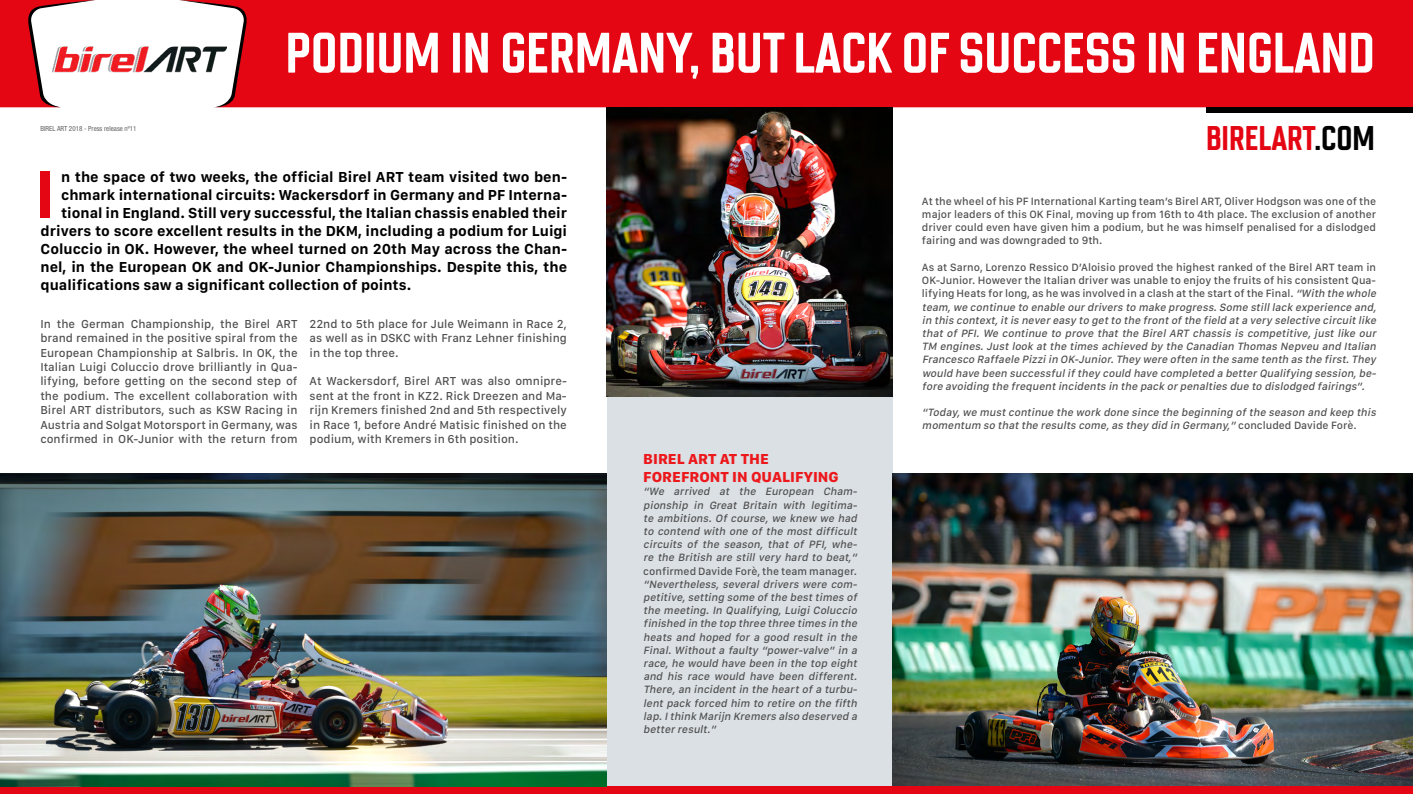
<style>
.page{position:relative;width:1413px;height:794px;background:#fff}
.page>*{position:absolute;margin:0;border:0;box-sizing:border-box;transform-origin:0 0}
.t1{font:700 69px "San Francisco Text";color:#e40613}
.t2{font:700 56.9px "Chromoxome Pro";color:#fff}
.t3{font:700 34.2px "Chromoxome Pro";color:#e40613}
.t4{font:700 15px "San Francisco Text";color:#000}
.t5{font:800 15px/18px "San Francisco Text";color:#ec181c}
.t6{font:500 12px/14.4px "San Francisco Text";color:#4f4f4f;text-align:justify}
.t7{font:italic 500 11px/13.2px "San Francisco Text";color:#4f4f4f;text-align:justify}
.t8{font:500 11px/13.2px "San Francisco Text";color:#4f4f4f;text-align:justify}
.t9{font:condensed 7px "Helvetica Neue LT Pro";color:#646263}
.s1{color:#000}
.s2{font-style:normal}
</style>
<div class="page">
<div style="left:607px;top:397px;width:286px;height:389px;background:#dbe0e4"></div>
<div style="left:0;top:786px;width:1413px;height:8px;background:#e40613"></div>
<div style="left:249px;top:0;width:1164px;height:107px;background:#e40613"></div>
<svg style="left:0;top:0;width:95px;height:107px"></svg>
<svg style="left:179px;top:0;width:70px;height:107px"></svg>
<div style="left:1206px;top:107px;width:207px;height:6px;background:#000"></div>
<img style="left:52px;top:41px;width:175px;height:36px">
<img style="left:0;top:473px;width:607px;height:313px">
<img style="left:607px;top:107px;width:286px;height:290px">
<img style="left:893px;top:473px;width:520px;height:312px">
<p class="t9" style="left:41px;top:125px;width:98px">BIREL ART 2018 - Press release nº11</p>
<h2 class="t2" style="left:285px;top:20px;width:1091px">PODIUM IN GERMANY, BUT LACK OF SUCCESS IN ENGLAND</h2>
<h3 class="t3" style="left:1206px;top:118px;width:170px">BIRELART<span class="s1">.COM</span></h3>
<h1 class="t1" style="left:35px;top:152px;width:23px">I</h1>
<h3 class="t4" style="left:61px;top:167px;width:507px">n the space of two weeks, the official Birel ART team visited two ben-</h3>
<h3 class="t4" style="left:61px;top:185px;width:507px">chmark international circuits: Wackersdorf in Germany and PF Interna-</h3>
<h3 class="t4" style="left:61px;top:203px;width:507px">tional in England. Still very successful, the Italian chassis enabled their</h3>
<h3 class="t4" style="left:41px;top:221px;width:528px">drivers to score excellent results in the DKM, including a podium for Luigi</h3>
<h3 class="t4" style="left:41px;top:239px;width:528px">Coluccio in OK. However, the wheel turned on 20th May across the Chan-</h3>
<h3 class="t4" style="left:41px;top:257px;width:528px">nel, in the European OK and OK-Junior Championships. Despite this, the</h3>
<h3 class="t4" style="left:41px;top:275px;width:372px">qualifications saw a significant collection of points.</h3>
<p class="t6" style="left:40px;top:317px;width:259px">In the German Championship, the Birel ART brand remained in the positive spiral from the European Championship at Salbris. In OK, the Italian Luigi Coluccio drove brilliantly in Qua&shy;lifying, before getting on the second step of the podium. The excellent collaboration with Birel ART distributors, such as KSW Racing in Austria and Solgat Motorsport in Germany, was confirmed in OK-Junior with the return from</p>
<p class="t6" style="left:310px;top:317px;width:259px">22nd to 5th place for Jule Weimann in Race 2, as well as in DSKC with Franz Lehner finishing in the top three.</p>
<p class="t6" style="left:310px;top:375px;width:259px">At Wackersdorf, Birel ART was also omnipre&shy;sent at the front in KZ2. Rick Dreezen and Ma&shy;rijn Kremers finished 2nd and 5th respectively in Race 1, before André Matisic finished on the podium, with Kremers in 6th position.</p>
<h3 class="t5" style="left:643px;top:451px;width:197px">BIREL ART AT THE<br>FOREFRONT IN QUALIFYING</h3>
<p class="t7" style="left:643px;top:486px;width:218px">“We arrived at the European Cham&shy;pionship in Great Britain with legitima&shy;te ambitions. Of course, we knew we had to contend with one of the most difficult circuits of the season, that of PFI, whe&shy;re the British are still very hard to beat,”</p>
<p class="t8" style="left:643px;top:565px;width:215px">confirmed Davide Forè, the team manager.</p>
<p class="t7" style="left:643px;top:578px;width:218px">“Nevertheless, several drivers were com&shy;petitive,setting some ofthe besttimes of the meeting. In Qualifying, Luigi Coluccio finished in the top three three times in the heats and hoped for a good result in the Final.Withouta faulty “power-valve” in a race,he would have been in the top eight and his race would have been different.<br>There,an incidentin the heartofa turbu&shy;lentpack forced him to retire on the fifth lap.Ithink Marijn Kremers also deserved a betterresult.”</p>
<p class="t8" style="left:922px;top:195px;width:456px">At the wheel of his PF International Karting team’s Birel ART, Oliver Hodgson was one of the major leaders of this OK Final, moving up from 16th to 4th place. The exclusion of another driver could even have given him a podium, but he was himself penalised for a dislodged fairing and was downgraded to 9th.</p>
<p class="t7" style="left:922px;top:261px;width:458px;text-align:left"><span class="s2">As at Sarno, Lorenzo Ressico D’Aloisio proved the highest ranked of the Birel ART team in OK-Junior. However the Italian driver was unable to enjoy the fruits of his consistent Qua&shy;lifying Heats for long, as he was involved in a clash at the start of the Final.</span> “With the whole team,we continue to enable ourdrivers to make progress.Some stilllack experience and, in this context,itis nevereasy to getto the frontofthe field ata very selective circuitlike that of PFI. We continue to prove that the Birel ART chassis is competitive, just like our TM engines.Justlook atthe times achieved by the Canadian Thomas Nepveu and Italian Francesco Raffaele Pizziin OK-Junior.They were often in the same tenth as the first.They would have been successfulifthey could have completed a betterQualifying session,be&shy;fore avoiding the frequentincidents in the pack orpenalties due to dislodged fairings”.</p>
<p class="t7" style="left:922px;top:407px;width:458px">“Today,we mustcontinue the work done since the beginning ofthe season and keep this momentum so thatthe results come,as they did in Germany,” <span class="s2">c o n c l u d e d D a v i d e F o r è .</span></p>
</div>
